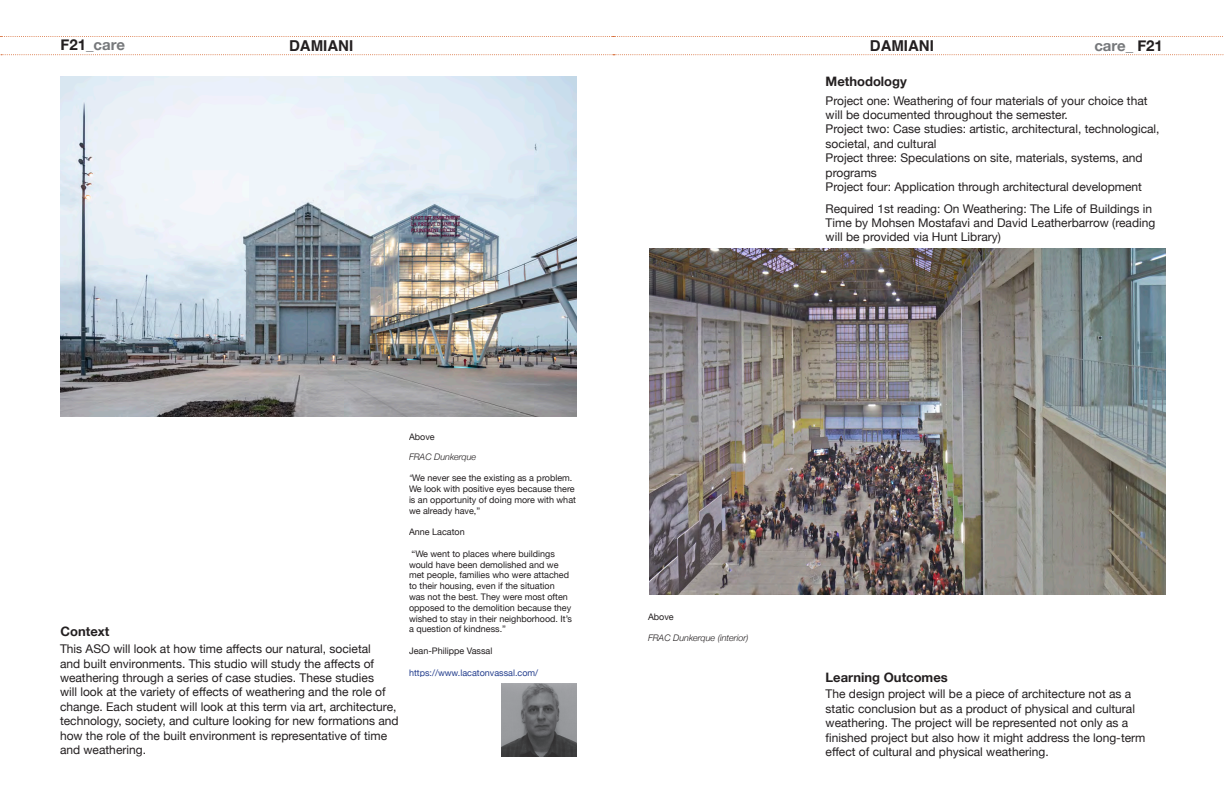
<style>
.page{position:relative;width:1224px;height:792px;background:#fff}
.page>*{position:absolute;margin:0;border:0;box-sizing:border-box;transform-origin:0 0}
.t1{font:700 15px "Helvetica Neue";color:#76787b}
.t2{font:700 15px "Helvetica";color:#231f20}
.t3{font:700 13px "Helvetica Neue";color:#231f20}
.t4{font:12px/14.4px "Helvetica Neue";color:#231f20}
.t5{font:9px/10.8px "Helvetica Neue";color:#231f20}
.t6{font:italic 300 9px "Helvetica Neue";color:#231f20}
.t7{font:9px "Helvetica Neue";color:#253f8e}
.s1{color:#231f20}
.s2{font-weight:300;font-style:italic}
</style>
<div class="page">
<svg style="left:0;top:36px;width:1223px;height:1px"></svg>
<svg style="left:1px;top:54px;width:1223px;height:1px"></svg>
<img style="left:502px;top:683px;width:75px;height:73px">
<img style="left:60px;top:77px;width:517px;height:339px">
<img style="left:649px;top:248px;width:516px;height:347px">
<p class="t1" style="left:60px;top:33px;width:66px"><span class="s1">F21</span>_care</p>
<p class="t2" style="left:289px;top:34px;width:66px">DAMIANI</p>
<p class="t2" style="left:870px;top:34px;width:66px">DAMIANI</p>
<p class="t1" style="left:1094px;top:34px;width:70px">care_ <span class="s1">F21</span></p>
<p class="t3" style="left:826px;top:72px;width:83px">Methodology</p>
<p class="t3" style="left:60px;top:621px;width:50px">Context</p>
<p class="t4" style="left:60px;top:642px;width:340px">This ASO will look at how time affects our natural, societal<br>and built environments. This studio will study the affects of weathering through a series of case studies. These studies<br>will look at the variety of effects of weathering and the role of change. Each student will look at this term via art, architecture, technology, society, and culture looking for new formations and how the role of the built environment is representative of time and weathering.</p>
<p class="t5" style="left:409px;top:432px;width:27px">Above</p>
<p class="t6" style="left:409px;top:450px;width:69px">FRAC Dunkerque</p>
<p class="t5" style="left:409px;top:473px;width:169px"><span class="s2">“</span>We never see the existing as a problem.<br>We look with positive eyes because there is an opportunity of doing more with what we already have,”</p>
<p class="t5" style="left:409px;top:527px;width:57px">Anne Lacaton</p>
<p class="t5" style="left:409px;top:549px;width:165px">“We went to places where buildings would have been demolished and we met people, families who were attached to their housing, even if the situation was not the best. They were most often opposed to the demolition because they wished to stay in their neighborhood. It’s a question of kindness.”</p>
<p class="t5" style="left:409px;top:646px;width:85px">Jean-Philippe Vassal</p>
<p class="t7" style="left:409px;top:666px;width:131px">https://www.lacatonvassal.com/</p>
<p class="t5" style="left:648px;top:612px;width:27px">Above</p>
<p class="t6" style="left:648px;top:630px;width:102px">FRAC Dunkerque (interior)</p>
<p class="t4" style="left:826px;top:94px;width:324px">Project one: Weathering of four materials of your choice that will be documented throughout the semester.</p>
<p class="t4" style="left:826px;top:123px;width:336px">Project two: Case studies: artistic, architectural, technological, societal, and cultural</p>
<p class="t4" style="left:826px;top:151px;width:318px">Project three: Speculations on site, materials, systems, and programs</p>
<p class="t4" style="left:826px;top:180px;width:318px">Project four: Application through architectural development</p>
<p class="t4" style="left:826px;top:202px;width:331px">Required 1st reading: On Weathering: The Life of Buildings in<br>Time by Mohsen Mostafavi and David Leatherbarrow (reading will be provided via Hunt Library)</p>
<p class="t3" style="left:826px;top:667px;width:124px">Learning Outcomes</p>
<p class="t4" style="left:826px;top:688px;width:321px">The design project will be a piece of architecture not as a static conclusion but as a product of physical and cultural weathering. The project will be represented not only as a finished project but also how it might address the long-term effect of cultural and physical weathering.</p>
</div>
